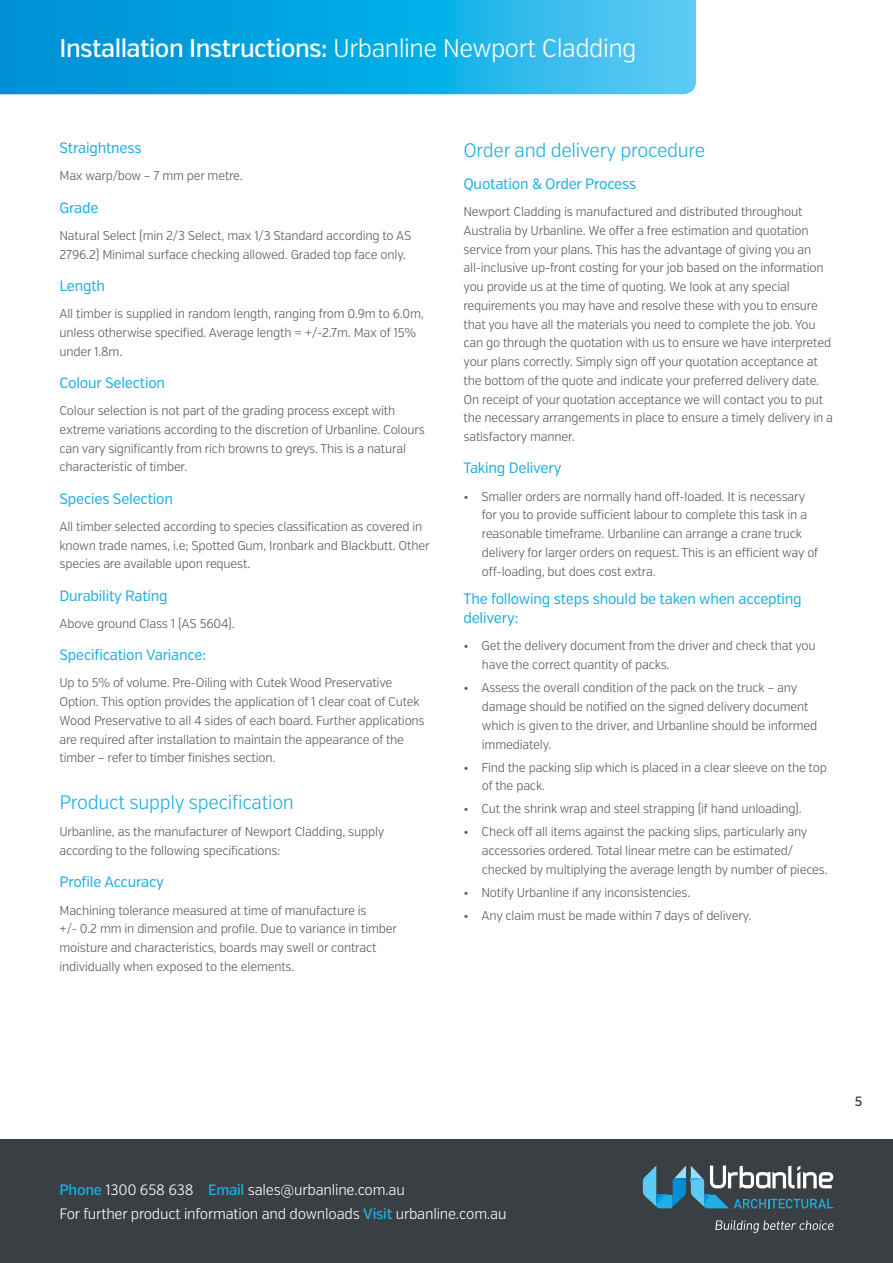
<style>
.page{position:relative;width:893px;height:1263px;background:#fff}
.page>*{position:absolute;margin:0;border:0;box-sizing:border-box;transform-origin:0 0}
.t1{font:500 25.5px "Verb Cond";letter-spacing:-.02em;color:#fff}
.t2{font:300 19.5px "Verb Cond";letter-spacing:-.015em;color:#1daee4}
.t3{font:15px/19.5px "Verb Cond";letter-spacing:-.015em;color:#1daee4}
.t4{font:300 15px/24px "Verb Cond";letter-spacing:-.015em;color:#fff}
.t5{font:500 13.5px "Verb Cond";color:#3a3f43}
.t6{font:300 12.75px/18.8px "Verb Cond";letter-spacing:-.015em;color:#58595b}
.s1{font-weight:300}
.s2{font-weight:500;color:#1daee4}
</style>
<div class="page">
<svg style="left:0;top:0;width:696px;height:94px;background:#15aae3"></svg>
<div style="left:0;top:1140px;width:893px;height:123px;background:#3a3f43"></div>
<svg style="left:643px;top:1165px;width:190px;height:43px"></svg>
<svg style="left:715px;top:1220px;width:118px;height:13px"></svg>
<h1 class="t1" style="left:60px;top:33px;width:578px">Installation Instructions: <span class="s1">Urbanline Newport Cladding</span></h1>
<p class="t3" style="left:60px;top:138px;width:84px">Straightness</p>
<p class="t6" style="left:60px;top:167px;width:185px">Max warp/bow – 7 mm per metre.</p>
<p class="t3" style="left:60px;top:198px;width:41px">Grade</p>
<p class="t6" style="left:60px;top:226px;width:353px">Natural Select (min 2/3 Select, max 1/3 Standard according to AS<br>2796.2) Minimal surface checking allowed. Graded top face only.</p>
<p class="t3" style="left:60px;top:276px;width:47px">Length</p>
<p class="t6" style="left:60px;top:304px;width:366px">All timber is supplied in random length, ranging from 0.9m to 6.0m, unless otherwise specified. Average length = +/-2.7m. Max of 15% under 1.8m.</p>
<p class="t3" style="left:60px;top:373px;width:107px">Colour Selection</p>
<p class="t6" style="left:60px;top:401px;width:367px">Colour selection is not part of the grading process except with extreme variations according to the discretion of Urbanline. Colours can vary significantly from rich browns to greys. This is a natural characteristic of timber.</p>
<p class="t3" style="left:60px;top:489px;width:115px">Species Selection</p>
<p class="t6" style="left:60px;top:517px;width:371px">All timber selected according to species classification as covered in known trade names, i.e; Spotted Gum, Ironbark and Blackbutt. Other species are available upon request.</p>
<p class="t3" style="left:60px;top:586px;width:110px">Durability Rating</p>
<p class="t6" style="left:60px;top:614px;width:177px">Above ground Class 1 (AS 5604).</p>
<p class="t3" style="left:60px;top:645px;width:148px">Specification Variance:</p>
<p class="t6" style="left:60px;top:674px;width:367px">Up to 5% of volume. Pre-Oiling with Cutek Wood Preservative Option. This option provides the application of 1 clear coat of Cutek Wood Preservative to all 4 sides of each board. Further applications are required after installation to maintain the appearance of the timber – refer to timber finishes section.</p>
<h2 class="t2" style="left:60px;top:791px;width:236px">Product supply specification</h2>
<p class="t6" style="left:60px;top:823px;width:326px">Urbanline, as the manufacturer of Newport Cladding, supply according to the following specifications:</p>
<p class="t3" style="left:60px;top:873px;width:106px">Profile Accuracy</p>
<p class="t6" style="left:60px;top:901px;width:339px">Machining tolerance measured at time of manufacture is<br>+/- 0.2 mm in dimension and profile. Due to variance in timber moisture and characteristics, boards may swell or contract individually when exposed to the elements.</p>
<h2 class="t2" style="left:463px;top:138px;width:243px">Order and delivery procedure</h2>
<p class="t3" style="left:463px;top:174px;width:174px">Quotation &amp; Order Process</p>
<p class="t6" style="left:463px;top:203px;width:371px">Newport Cladding is manufactured and distributed throughout Australia by Urbanline. We offer a free estimation and quotation service from your plans. This has the advantage of giving you an all-inclusive up-front costing for your job based on the information you provide us at the time of quoting. We look at any special requirements you may have and resolve these with you to ensure that you have all the materials you need to complete the job. You can go through the quotation with us to ensure we have interpreted your plans correctly. Simply sign off your quotation acceptance at the bottom of the quote and indicate your preferred delivery date.<br>On receipt of your quotation acceptance we will contact you to put the necessary arrangements in place to ensure a timely delivery in a satisfactory manner.</p>
<p class="t3" style="left:463px;top:459px;width:100px">Taking Delivery</p>
<p class="t6" style="left:482px;top:487px;width:338px;text-indent:-18px">• Smaller orders are normally hand off-loaded. It is necessary for you to provide sufficient labour to complete this task in a reasonable timeframe. Urbanline can arrange a crane truck delivery for larger orders on request. This is an efficient way of off-loading, but does cost extra.</p>
<p class="t3" style="left:463px;top:589px;width:340px">The following steps should be taken when accepting delivery:</p>
<p class="t6" style="left:482px;top:637px;width:335px;text-indent:-18px">• Get the delivery document from the driver and check that you have the correct quantity of packs.</p>
<p class="t6" style="left:482px;top:679px;width:337px;text-indent:-18px">• Assess the overall condition of the pack on the truck – any damage should be notified on the signed delivery document which is given to the driver, and Urbanline should be informed immediately.</p>
<p class="t6" style="left:482px;top:758px;width:346px;text-indent:-18px">• Find the packing slip which is placed in a clear sleeve on the top of the pack.</p>
<p class="t6" style="left:463px;top:800px;width:340px">• Cut the shrink wrap and steel strapping (if hand unloading).</p>
<p class="t6" style="left:482px;top:823px;width:347px;text-indent:-18px">• Check off all items against the packing slips, particularly any accessories ordered. Total linear metre can be estimated/ checked by multiplying the average length by number of pieces.</p>
<p class="t6" style="left:463px;top:883px;width:228px">• Notify Urbanline if any inconsistencies.</p>
<p class="t6" style="left:463px;top:906px;width:290px">• Any claim must be made within 7 days of delivery.</p>
<p class="t4" style="left:60px;top:1178px;width:448px"><span class="s2">Phone</span> 1300 658 638 <span class="s2">Email</span> sales@urbanline.com.au<br>For further product information and downloads <span class="s2">Visit</span> urbanline.com.au</p>
<p class="t5" style="left:855px;top:1093px;width:9px">5</p>
</div>
